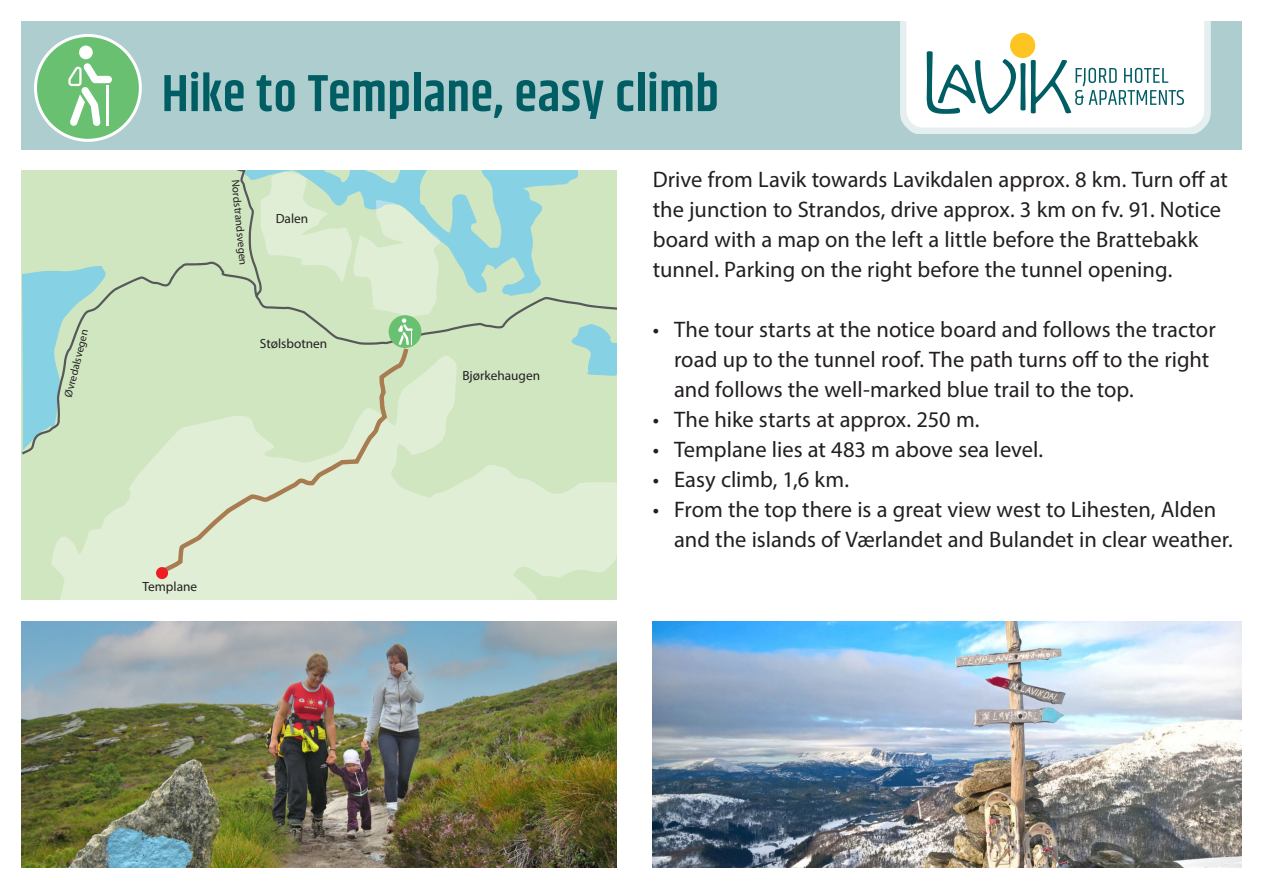
<style>
.page{position:relative;width:1263px;height:893px;background:#fff}
.page>*{position:absolute;margin:0;border:0;box-sizing:border-box;transform-origin:0 0}
.Soort_route{font:600 52.5px "Khand";color:#005d63}
.bodytekst{font:22.5px/30px "Myriad Pro";color:#231f20}
.t1{font:13.35px "Myriad Pro";color:#231f20}
.t2{font:11.1px "Myriad Pro";color:#231f20}
</style>
<div class="page">
<div style="left:21px;top:21px;width:1221px;height:129px;background:#aecdce"></div>
<div style="left:900px;top:0;width:310px;height:134px;background:#fff;opacity:.7"></div>
<svg style="left:906px;top:0;width:298px;height:128px"></svg>
<div style="left:1010px;top:33px;width:25px;height:25px;background:#fec422;border-radius:50%"></div>
<div style="left:21px;top:170px;width:596px;height:430px;background:#d0e6c1"></div>
<svg style="left:51px;top:454px;width:566px;height:146px;fill:#dfeed5"></svg>
<svg style="left:22px;top:265px;width:434px;height:189px"></svg>
<svg style="left:161px;top:348px;width:247px;height:225px;fill:#dfeed5"></svg>
<svg style="left:171px;top:170px;width:446px;height:207px"></svg>
<div style="left:156px;top:567px;width:12px;height:12px;background:#ee1d23;border-radius:50%"></div>
<img style="left:653px;top:622px;width:589px;height:245px">
<img style="left:21px;top:622px;width:596px;height:245px">
<div style="left:36px;top:36px;width:104px;height:104px;background:#69c071;border-radius:50%"></div>
<div style="left:79px;top:46px;width:14px;height:13px;background:#fff;border-radius:50%"></div>
<svg style="left:68px;top:63px;width:44px;height:63px"></svg>
<div style="left:34px;top:34px;width:108px;height:108px;border:3px solid #fff;border-radius:50%"></div>
<p class="t2" style="left:61px;top:395px;width:71px;rotate:-76deg">Øvredalsvegen</p>
<p class="Soort_route" style="left:162px;top:59px;width:559px">Hike to Templane, easy climb</p>
<p class="t1" style="left:143px;top:578px;width:56px">Templane</p>
<p class="t2" style="left:243px;top:179px;width:87px;rotate:85deg">Nordstrandsvegen</p>
<p class="bodytekst" style="left:653px;top:164px;width:577px">Drive from Lavik towards Lavikdalen approx. 8 km. Turn off at the junction to Strandos, drive approx. 3 km on fv. 91. Notice board with a map on the left a little before the Brattebakk tunnel. Parking on the right before the tunnel opening.</p>
<p class="bodytekst" style="left:674px;top:314px;width:543px;text-indent:-21px">• The tour starts at the notice board and follows the tractor road up to the tunnel roof. The path turns off to the right and follows the well-marked blue trail to the top.</p>
<p class="bodytekst" style="left:653px;top:404px;width:328px">• The hike starts at approx. 250 m.</p>
<p class="bodytekst" style="left:653px;top:434px;width:392px">• Templane lies at 483 m above sea level.</p>
<p class="bodytekst" style="left:653px;top:464px;width:198px">• Easy climb, 1,6 km.</p>
<p class="bodytekst" style="left:674px;top:494px;width:560px;text-indent:-21px">• From the top there is a great view west to Lihesten, Alden and the islands of Værlandet and Bulandet in clear weather.</p>
<p class="t1" style="left:276px;top:210px;width:34px">Dalen</p>
<p class="t1" style="left:260px;top:335px;width:69px">Stølsbotnen</p>
<p class="t1" style="left:462px;top:368px;width:79px">Bjørkehaugen</p>
</div>
